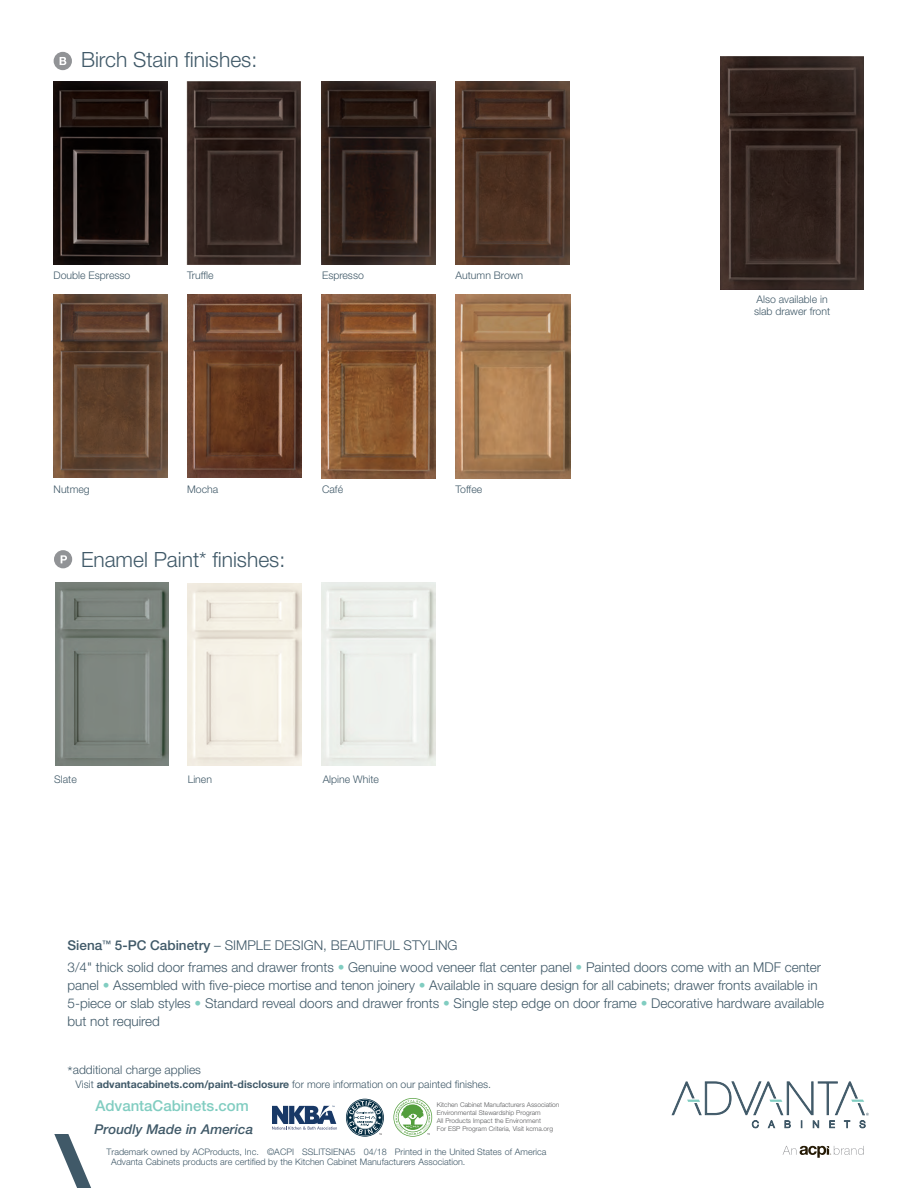
<style>
.page{position:relative;width:918px;height:1188px;background:#fff}
.page>*{position:absolute;margin:0;border:0;box-sizing:border-box;transform-origin:0 0}
.t1{font:300 21px "Helvetica Neue LT Std";color:#405968}
.t2{font:500 15px "Helvetica Neue LT Std";color:#81cdc1}
.t3{font:300 13.5px/18px "Helvetica Neue LT Std";color:#405968}
.Cabinet_Nomenclature{font:italic 500 13.5px "Helvetica Neue LT Std";color:#405968}
.t4{font:300 12px "Helvetica Neue LT Std";color:#405968}
.t5{font:300 10.5px/12px "Helvetica Neue LT Std";color:#405968}
.t6{font:300 9px "Helvetica Neue LT Std";color:#405968}
.t7{font:300 6.6px/8.2px "Helvetica Neue LT Std";color:#57585a}
.s1{font-weight:500}
.s2{color:#81cdc1}
.s3{font-size:15px}
.s4{font-weight:700}
</style>
<div class="page">
<svg style="left:54px;top:1134px;width:37px;height:54px"></svg>
<svg style="left:671px;top:1081px;width:198px;height:47px"></svg>
<svg style="left:783px;top:1146px;width:81px;height:12px"></svg>
<div style="left:54px;top:550px;width:18px;height:18px;background:#919396;border-radius:50%"></div>
<svg style="left:61px;top:555px;width:6px;height:8px"></svg>
<div style="left:54px;top:52px;width:18px;height:18px;background:#919396;border-radius:50%"></div>
<svg style="left:60px;top:57px;width:6px;height:8px"></svg>
<img style="left:54px;top:81px;width:113px;height:184px">
<img style="left:456px;top:81px;width:113px;height:184px">
<img style="left:322px;top:81px;width:113px;height:184px">
<img style="left:187px;top:81px;width:114px;height:184px">
<img style="left:54px;top:295px;width:113px;height:183px">
<img style="left:187px;top:294px;width:114px;height:184px">
<img style="left:322px;top:295px;width:113px;height:183px">
<img style="left:456px;top:295px;width:114px;height:183px">
<img style="left:55px;top:583px;width:113px;height:183px">
<img style="left:188px;top:583px;width:113px;height:183px">
<img style="left:322px;top:583px;width:113px;height:183px">
<img style="left:720px;top:56px;width:144px;height:233px">
<svg style="left:272px;top:1106px;width:65px;height:24px"></svg>
<svg style="left:346px;top:1099px;width:38px;height:38px"></svg>
<svg style="left:393px;top:1098px;width:39px;height:39px"></svg>
<p class="t1" style="left:81px;top:47px;width:178px">Birch Stain finishes:</p>
<p class="t5" style="left:54px;top:269px;width:78px">Double Espresso</p>
<p class="t5" style="left:187px;top:269px;width:28px">Truffle</p>
<p class="t5" style="left:322px;top:269px;width:43px">Espresso</p>
<p class="t5" style="left:456px;top:269px;width:69px">Autumn Brown</p>
<p class="t5" style="left:54px;top:483px;width:38px">Nutmeg</p>
<p class="t5" style="left:187px;top:483px;width:33px">Mocha</p>
<p class="t5" style="left:322px;top:483px;width:23px">Café</p>
<p class="t5" style="left:456px;top:483px;width:28px">Toffee</p>
<p class="t1" style="left:81px;top:546px;width:206px">Enamel Paint* finishes:</p>
<p class="t5" style="left:54px;top:773px;width:24px">Slate</p>
<p class="t5" style="left:188px;top:773px;width:26px">Linen</p>
<p class="t5" style="left:323px;top:773px;width:58px">Alpine White</p>
<p class="t5" style="left:754px;top:293px;width:78px">Also available in slab drawer front</p>
<p class="t3" style="left:68px;top:936px;width:392px"><span class="s1">Siena</span><sup>™</sup> <span class="s1">5-PC Cabinetry</span> – SIMPLE DESIGN, BEAUTIFUL STYLING</p>
<p class="t3" style="left:67px;top:958px;width:758px">3/4" thick solid door frames and drawer fronts <span class="s2">•</span> Genuine wood veneer flat center panel <span class="s2">•</span> Painted doors come with an MDF center panel <span class="s2">•</span> Assembled with five-piece mortise and tenon joinery <span class="s2">•</span> Available in square design for all cabinets; drawer fronts available in 5-piece or slab styles <span class="s2">•</span> Standard reveal doors and drawer fronts <span class="s2">•</span> Single step edge on door frame <span class="s2">•</span> Decorative hardware available but not required</p>
<p class="t4" style="left:68px;top:1063px;width:135px"><span class="s3">*</span>additional charge applies</p>
<p class="t5" style="left:76px;top:1078px;width:417px">Visit <span class="s4">advantacabinets.com/paint-disclosure</span> for more information on our painted finishes.</p>
<p class="t2" style="left:95px;top:1097px;width:155px">AdvantaCabinets.com</p>
<p class="t7" style="left:437px;top:1100px;width:124px">Kitchen Cabinet Manufacturers Association<br>Environmental Stewardship Program<br>All Products Impact the Environment</p>
<p class="Cabinet_Nomenclature" style="left:94px;top:1121px;width:160px">Proudly Made in America</p>
<p class="t7" style="left:437px;top:1125px;width:118px">For ESP Program Criteria, Visit kcma.org</p>
<p class="t6" style="left:107px;top:1146px;width:441px">Trademark owned by ACProducts, Inc. ©ACPI SSLITSIENA5 04/18 Printed in the United States of America</p>
<p class="t6" style="left:111px;top:1156px;width:356px">Advanta Cabinets products are certified by the Kitchen Cabinet Manufacturers Association.</p>
</div>
